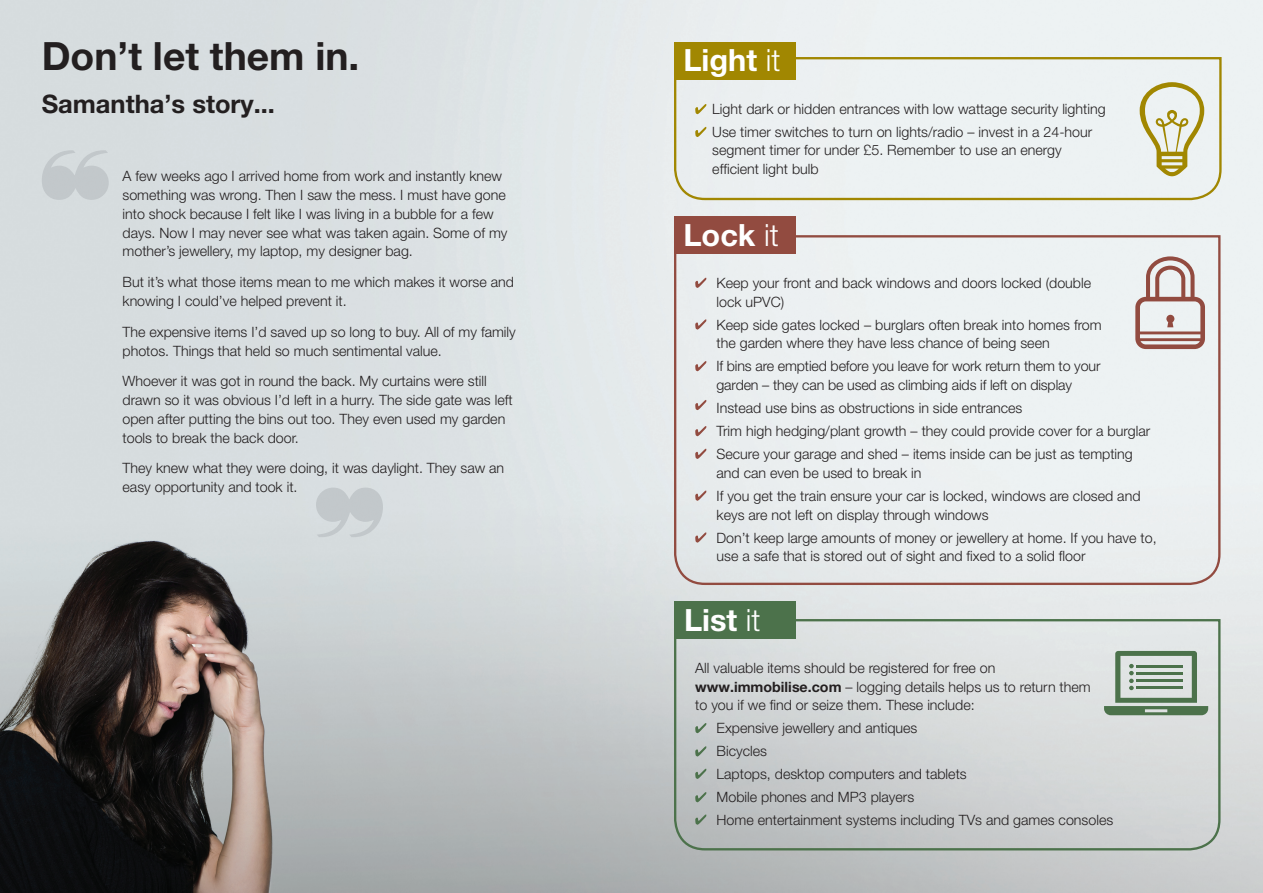
<style>
.page{position:relative;width:1263px;height:893px;background:#fff}
.page>*{position:absolute;margin:0;border:0;box-sizing:border-box;transform-origin:0 0}
.t1{font:700 39px "Helvetica Neue LT Pro";color:#231f20}
.t2{font:700 30.6px "Helvetica Neue LT Pro";color:#fff}
.t3{font:700 25.5px "Helvetica Neue LT Pro";color:#231f20}
.t4{font:300 14.25px/18.8px "Helvetica Neue LT Pro";color:#231f20}
.s1{font-weight:300}
.s2{font-weight:700}
</style>
<div class="page">
<img style="left:0;top:0;width:1263px;height:893px">
<div style="left:673px;top:56px;width:550px;height:145px;background:#edf2f3"></div>
<svg style="left:1140px;top:82px;width:64px;height:94px;background:#d8d5b3"></svg>
<div style="left:674px;top:42px;width:121px;height:38px;background:#a18701"></div>
<svg style="left:673px;top:618px;width:549px;height:234px;background:#ccd1cf"></svg>
<div style="left:674px;top:601px;width:121px;height:38px;background:#4c724b"></div>
<img style="left:42px;top:150px;width:67px;height:50px">
<img style="left:316px;top:488px;width:67px;height:49px">
<svg style="left:695px;top:104px;width:11px;height:10px"></svg>
<svg style="left:695px;top:127px;width:11px;height:10px"></svg>
<svg style="left:695px;top:792px;width:11px;height:10px"></svg>
<svg style="left:695px;top:814px;width:11px;height:11px"></svg>
<svg style="left:695px;top:746px;width:11px;height:10px"></svg>
<svg style="left:695px;top:769px;width:11px;height:10px"></svg>
<svg style="left:695px;top:723px;width:11px;height:10px"></svg>
<div style="left:673px;top:234px;width:549px;height:352px;background:#ecf0f1"></div>
<div style="left:674px;top:216px;width:121px;height:38px;background:#924b40"></div>
<svg style="left:1135px;top:256px;width:70px;height:93px;background:#cfbbb8"></svg>
<svg style="left:695px;top:278px;width:11px;height:10px"></svg>
<svg style="left:695px;top:426px;width:11px;height:10px"></svg>
<svg style="left:695px;top:449px;width:11px;height:10px"></svg>
<svg style="left:695px;top:532px;width:11px;height:11px"></svg>
<svg style="left:695px;top:491px;width:11px;height:10px"></svg>
<svg style="left:695px;top:319px;width:11px;height:11px"></svg>
<svg style="left:695px;top:400px;width:11px;height:10px"></svg>
<svg style="left:695px;top:361px;width:11px;height:10px"></svg>
<p class="t1" style="left:42px;top:32px;width:319px">Don’t let them in.</p>
<p class="t3" style="left:42px;top:88px;width:235px">Samantha’s story...</p>
<p class="t4" style="left:123px;top:167px;width:386px">A few weeks ago I arrived home from work and instantly knew something was wrong. Then I saw the mess. I must have gone into shock because I felt like I was living in a bubble for a few days. Now I may never see what was taken again. Some of my mother’s jewellery, my laptop, my designer bag.</p>
<p class="t4" style="left:123px;top:272px;width:393px">But it’s what those items mean to me which makes it worse and knowing I could’ve helped prevent it.</p>
<p class="t4" style="left:123px;top:322px;width:395px">The expensive items I’d saved up so long to buy. All of my family photos. Things that held so much sentimental value.</p>
<p class="t4" style="left:123px;top:372px;width:392px">Whoever it was got in round the back. My curtains were still drawn so it was obvious I’d left in a hurry. The side gate was left open after putting the bins out too. They even used my garden tools to break the back door.</p>
<p class="t4" style="left:123px;top:459px;width:383px">They knew what they were doing, it was daylight. They saw an easy opportunity and took it.</p>
<p class="t2" style="left:683px;top:41px;width:99px">Light <span class="s1">it</span></p>
<p class="t4" style="left:712px;top:99px;width:395px">Light dark or hidden entrances with low wattage security lighting</p>
<p class="t4" style="left:712px;top:122px;width:382px">Use timer switches to turn on lights/radio – invest in a 24-hour segment timer for under £5. Remember to use an energy efficient light bulb</p>
<p class="t2" style="left:683px;top:216px;width:97px">Lock <span class="s1">it</span></p>
<p class="t4" style="left:716px;top:273px;width:376px">Keep your front and back windows and doors locked (double lock uPVC)</p>
<p class="t4" style="left:716px;top:315px;width:387px">Keep side gates locked – burglars often break into homes from the garden where they have less chance of being seen</p>
<p class="t4" style="left:716px;top:357px;width:385px">If bins are emptied before you leave for work return them to your garden – they can be used as climbing aids if left on display</p>
<p class="t4" style="left:716px;top:398px;width:307px">Instead use bins as obstructions in side entrances</p>
<p class="t4" style="left:716px;top:421px;width:435px">Trim high hedging/plant growth – they could provide cover for a burglar</p>
<p class="t4" style="left:716px;top:444px;width:418px">Secure your garage and shed – items inside can be just as tempting and can even be used to break in</p>
<p class="t4" style="left:716px;top:486px;width:425px">If you get the train ensure your car is locked, windows are closed and keys are not left on display through windows</p>
<p class="t4" style="left:716px;top:528px;width:442px">Don’t keep large amounts of money or jewellery at home. If you have to, use a safe that is stored out of sight and fixed to a solid floor</p>
<p class="t2" style="left:684px;top:601px;width:78px">List <span class="s1">it</span></p>
<p class="t4" style="left:695px;top:658px;width:397px">All valuable items should be registered for free on <span class="s2">www.immobilise.com</span> – logging details helps us to return them to you if we find or seize them. These include:</p>
<p class="t4" style="left:716px;top:718px;width:202px">Expensive jewellery and antiques</p>
<p class="t4" style="left:716px;top:741px;width:52px">Bicycles</p>
<p class="t4" style="left:716px;top:764px;width:252px">Laptops, desktop computers and tablets</p>
<p class="t4" style="left:716px;top:787px;width:199px">Mobile phones and MP3 players</p>
<p class="t4" style="left:716px;top:810px;width:398px">Home entertainment systems including TVs and games consoles</p>
</div>
